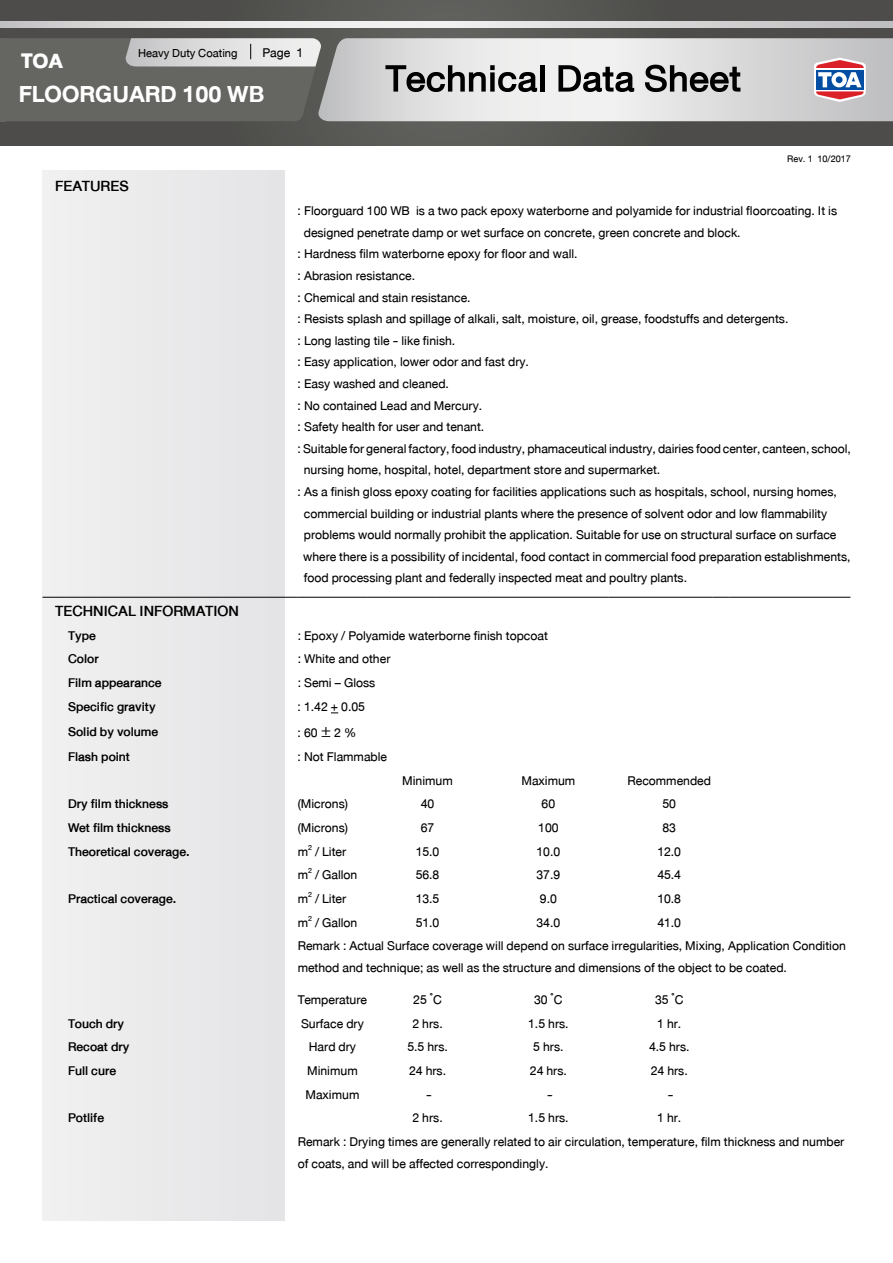
<style>
.page{position:relative;width:893px;height:1263px;background:#fff}
.page>*{position:absolute;margin:0;border:0;box-sizing:border-box;transform-origin:0 0}
.t1{font:500 54px "DB Helvethaica X";color:#000}
.t2{font:700 33px "DB Helvethaica X";color:#fff}
.t3{font:900 29.25px "DB Helvethaica X";color:#fff}
.t4{font:500 21px "DB Helvethaica X";color:#000}
.t5{font:18px/23.7px "DB Helvethaica X";color:#000}
.t6{font:500 18px "DB Helvethaica X";color:#000}
.t7{font:16.5px "DB Helvethaica X";color:#000}
.t8{font:13.5px "DB Helvethaica X";color:#000}
.s1{font-family:"Minion Pro"}
</style>
<div class="page">
<svg style="left:0;top:0;width:893px;height:145px;background:#555452"></svg>
<svg style="left:322px;top:38px;width:571px;height:83px"></svg>
<svg style="left:814px;top:58px;width:52px;height:44px"></svg>
<svg style="left:0;top:22px;width:893px;height:6px"></svg>
<svg style="left:6px;top:38px;width:316px;height:83px;background:#7d7d7a"></svg>
<div style="left:0;top:38px;width:6px;height:83px;background:#656562"></div>
<div style="left:43px;top:170px;width:241px;height:1050px;background:#eaeaeb"></div>
<hr style="left:43px;top:597px;width:255px;height:1px;background:#000">
<hr style="left:298px;top:597px;width:69px;height:1px;background:#000">
<hr style="left:367px;top:597px;width:69px;height:1px;background:#000">
<hr style="left:436px;top:597px;width:52px;height:1px;background:#000">
<hr style="left:488px;top:597px;width:86px;height:1px;background:#000">
<hr style="left:574px;top:597px;width:35px;height:1px;background:#000">
<hr style="left:609px;top:597px;width:103px;height:1px;background:#000">
<svg style="left:712px;top:597px;width:18px;height:1px"></svg>
<hr style="left:730px;top:597px;width:120px;height:1px;background:#000">
<h3 class="t3" style="left:21px;top:44px;width:43px">TOA</h3>
<p class="t7" style="left:138px;top:43px;width:101px">Heavy Duty Coating</p>
<p class="t5" style="left:263px;top:41px;width:42px">Page 1</p>
<h2 class="t2" style="left:19px;top:75px;width:247px">FLOORGUARD 100 WB</h2>
<p class="t4" style="left:55px;top:175px;width:75px">FEATURES</p>
<h1 class="t1" style="left:385px;top:48px;width:358px">Technical Data Sheet</h1>
<p class="t8" style="left:787px;top:151px;width:65px">Rev. 1 10/2017</p>
<p class="t5" style="left:298px;top:199px;width:541px">: Floorguard 100 WB is a two pack epoxy waterborne and polyamide for industrial floorcoating. It is</p>
<p class="t5" style="left:304px;top:221px;width:438px">designed penetrate damp or wet surface on concrete, green concrete and block.</p>
<p class="t5" style="left:298px;top:242px;width:281px">: Hardness film waterborne epoxy for floor and wall.</p>
<p class="t5" style="left:298px;top:264px;width:119px">: Abrasion resistance.</p>
<p class="t5" style="left:298px;top:285px;width:175px">: Chemical and stain resistance.</p>
<p class="t5" style="left:298px;top:307px;width:492px">: Resists splash and spillage of alkali, salt, moisture, oil, grease, foodstuffs and detergents.</p>
<p class="t5" style="left:298px;top:329px;width:159px">: Long lasting tile - like finish.</p>
<p class="t5" style="left:298px;top:350px;width:233px">: Easy application, lower odor and fast dry.</p>
<p class="t5" style="left:298px;top:372px;width:153px">: Easy washed and cleaned.</p>
<p class="t5" style="left:298px;top:393px;width:186px">: No contained Lead and Mercury.</p>
<p class="t5" style="left:298px;top:415px;width:188px">: Safety health for user and tenant.</p>
<p class="t5" style="left:298px;top:437px;width:555px">: Suitable for general factory, food industry, phamaceutical industry, dairies food center, canteen, school,</p>
<p class="t5" style="left:304px;top:458px;width:358px">nursing home, hospital, hotel, department store and supermarket.</p>
<p class="t5" style="left:298px;top:480px;width:541px">: As a finish gloss epoxy coating for facilities applications such as hospitals, school, nursing homes,</p>
<p class="t5" style="left:304px;top:501px;width:525px">commercial building or industrial plants where the presence of solvent odor and low flammability</p>
<p class="t5" style="left:304px;top:523px;width:534px">problems would normally prohibit the application. Suitable for use on structural surface on surface</p>
<p class="t5" style="left:303px;top:545px;width:549px">where there is a possibility of incidental, food contact in commercial food preparation establishments,</p>
<p class="t5" style="left:304px;top:566px;width:385px">food processing plant and federally inspected meat and poultry plants.</p>
<p class="t4" style="left:55px;top:599px;width:185px">TECHNICAL INFORMATION</p>
<p class="t6" style="left:68px;top:625px;width:29px">Type</p>
<p class="t5" style="left:298px;top:623px;width:252px">: Epoxy / Polyamide waterborne finish topcoat</p>
<p class="t6" style="left:68px;top:649px;width:32px">Color</p>
<p class="t5" style="left:298px;top:647px;width:94px">: White and other</p>
<p class="t6" style="left:68px;top:673px;width:95px">Film appearance</p>
<p class="t5" style="left:298px;top:671px;width:79px">: Semi – Gloss</p>
<p class="t6" style="left:68px;top:696px;width:89px">Specific gravity</p>
<p class="t5" style="left:298px;top:694px;width:69px">: 1.42 + 0.05</p>
<p class="t6" style="left:68px;top:721px;width:92px">Solid by volume</p>
<p class="t5" style="left:298px;top:721px;width:60px">: 60 <span class="s1">±</span> 2 %</p>
<p class="t6" style="left:68px;top:746px;width:63px">Flash point</p>
<p class="t5" style="left:298px;top:745px;width:91px">: Not Flammable</p>
<p class="t5" style="left:402px;top:768px;width:52px">Minimum</p>
<p class="t5" style="left:521px;top:768px;width:55px">Maximum</p>
<p class="t5" style="left:627px;top:768px;width:85px">Recommended</p>
<p class="t6" style="left:68px;top:794px;width:102px">Dry film thickness</p>
<p class="t5" style="left:298px;top:792px;width:52px">(Microns)</p>
<p class="t5" style="left:421px;top:792px;width:15px">40</p>
<p class="t5" style="left:542px;top:792px;width:15px">60</p>
<p class="t5" style="left:662px;top:792px;width:15px">50</p>
<p class="t6" style="left:68px;top:817px;width:104px">Wet film thickness</p>
<p class="t5" style="left:298px;top:816px;width:52px">(Microns)</p>
<p class="t5" style="left:421px;top:816px;width:15px">67</p>
<p class="t5" style="left:538px;top:816px;width:22px">100</p>
<p class="t5" style="left:662px;top:816px;width:15px">83</p>
<p class="t6" style="left:68px;top:841px;width:123px">Theoretical coverage.</p>
<p class="t5" style="left:298px;top:839px;width:50px">m<sup>2</sup> / Liter</p>
<p class="t5" style="left:416px;top:839px;width:25px">15.0</p>
<p class="t5" style="left:536px;top:839px;width:25px">10.0</p>
<p class="t5" style="left:657px;top:839px;width:25px">12.0</p>
<p class="t5" style="left:298px;top:863px;width:61px">m<sup>2</sup> / Gallon</p>
<p class="t5" style="left:416px;top:863px;width:25px">56.8</p>
<p class="t5" style="left:536px;top:863px;width:25px">37.9</p>
<p class="t5" style="left:657px;top:863px;width:25px">45.4</p>
<p class="t6" style="left:68px;top:888px;width:110px">Practical coverage.</p>
<p class="t5" style="left:298px;top:887px;width:50px">m<sup>2</sup> / Liter</p>
<p class="t5" style="left:416px;top:887px;width:25px">13.5</p>
<p class="t5" style="left:540px;top:887px;width:18px">9.0</p>
<p class="t5" style="left:657px;top:887px;width:25px">10.8</p>
<p class="t5" style="left:298px;top:910px;width:61px">m<sup>2</sup> / Gallon</p>
<p class="t5" style="left:416px;top:910px;width:25px">51.0</p>
<p class="t5" style="left:536px;top:910px;width:25px">34.0</p>
<p class="t5" style="left:298px;top:910px;width:550px;text-indent:360px">41.0<br>Remark : Actual Surface coverage will depend on surface irregularities, Mixing, Application Condition</p>
<p class="t5" style="left:298px;top:951px;width:491px;line-height:32.1px">method and technique; as well as the structure and dimensions of the object to be coated.<br>Temperature</p>
<p class="t5" style="left:413px;top:988px;width:30px">25 ํC</p>
<p class="t5" style="left:534px;top:988px;width:30px">30 ํC</p>
<p class="t5" style="left:655px;top:988px;width:30px">35 ํC</p>
<p class="t6" style="left:68px;top:1013px;width:58px">Touch dry</p>
<p class="t5" style="left:301px;top:1011px;width:64px">Surface dry</p>
<p class="t5" style="left:412px;top:1011px;width:32px">2 hrs.</p>
<p class="t5" style="left:528px;top:1011px;width:42px">1.5 hrs.</p>
<p class="t5" style="left:657px;top:1011px;width:26px">1 hr.</p>
<p class="t6" style="left:68px;top:1037px;width:63px">Recoat dry</p>
<p class="t5" style="left:309px;top:1035px;width:49px">Hard dry</p>
<p class="t5" style="left:407px;top:1035px;width:42px">5.5 hrs.</p>
<p class="t5" style="left:533px;top:1035px;width:32px">5 hrs.</p>
<p class="t5" style="left:649px;top:1035px;width:42px">4.5 hrs.</p>
<p class="t6" style="left:68px;top:1061px;width:50px">Full cure</p>
<p class="t5" style="left:307px;top:1059px;width:52px">Minimum</p>
<p class="t5" style="left:409px;top:1059px;width:39px">24 hrs.</p>
<p class="t5" style="left:530px;top:1059px;width:39px">24 hrs.</p>
<p class="t5" style="left:651px;top:1059px;width:39px">24 hrs.</p>
<p class="t5" style="left:305px;top:1082px;width:55px">Maximum</p>
<p class="t5" style="left:426px;top:1082px;width:7px">-</p>
<p class="t5" style="left:547px;top:1082px;width:7px">-</p>
<p class="t5" style="left:668px;top:1082px;width:7px">-</p>
<p class="t6" style="left:68px;top:1108px;width:38px">Potlife</p>
<p class="t5" style="left:412px;top:1106px;width:32px">2 hrs.</p>
<p class="t5" style="left:528px;top:1106px;width:42px">1.5 hrs.</p>
<p class="t5" style="left:298px;top:1106px;width:548px;text-indent:359px">1 hr.<br>Remark : Drying times are generally related to air circulation, temperature, film thickness and number</p>
<p class="t5" style="left:298px;top:1151px;width:252px">of coats, and will be affected correspondingly.</p>
</div>
